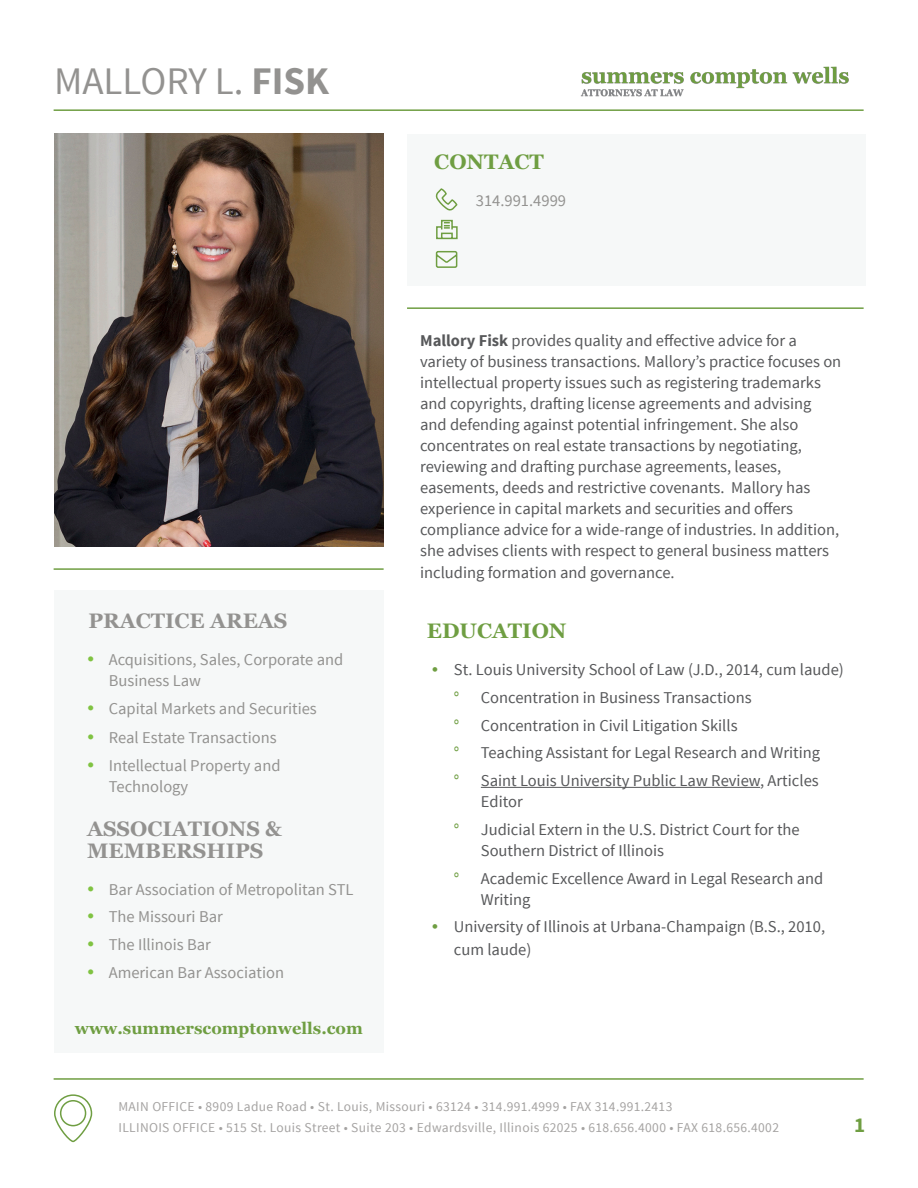
<style>
.page{position:relative;width:918px;height:1188px;background:#fff}
.page>*{position:absolute;margin:0;border:0;box-sizing:border-box;transform-origin:0 0}
.t1{font:39px "Source Sans Pro";color:#939290}
.list{font:700 21px "Georgia";color:#939290}
.list-2{font:700 21px "Georgia";color:#6f9e42}
.t2{font:700 21px "Source Sans Pro";color:#6f9e42}
.t3{font:16.5px/21px "Source Sans Pro";color:#57585a}
.t4{font:16.5px/21px "Source Sans Pro";color:#939290}
.t5{font:700 16.5px "Georgia";color:#6f9e42}
.t6{font:16.5px "Source Sans Pro";color:#6f9e42}
.t7{font:13.5px/21px "Source Sans Pro";letter-spacing:.025em;color:#a5a3a2}
.s1{font-weight:700}
.s2{font-family:"Futura PT";font-size:18px;color:#80c342}
.s3{font-family:"Futura PT";color:#6f9e42}
</style>
<div class="page">
<div style="left:54px;top:590px;width:330px;height:462px;background:#f6f8f8"></div>
<div style="left:407px;top:134px;width:459px;height:151px;background:#f6f8f8"></div>
<img style="left:580px;top:66px;width:269px;height:31px">
<hr style="left:54px;top:109px;width:810px;height:2px;background:#6f9e42">
<hr style="left:54px;top:1078px;width:810px;height:2px;background:#6f9e42">
<svg style="left:435px;top:250px;width:23px;height:18px"></svg>
<svg style="left:435px;top:188px;width:23px;height:23px"></svg>
<svg style="left:436px;top:219px;width:22px;height:21px"></svg>
<hr style="left:54px;top:568px;width:330px;height:2px;background:#6f9e42">
<hr style="left:407px;top:307px;width:457px;height:2px;background:#6f9e42">
<svg style="left:54px;top:1094px;width:39px;height:49px"></svg>
<img style="left:54px;top:134px;width:330px;height:412px">
<hr style="left:481px;top:787px;width:279px;height:1px;background:#57585a">
<p class="t1" style="left:54px;top:57px;width:277px">MALLORY L. <span class="s1">FISK</span></p>
<p class="list-2" style="left:434px;top:146px;width:111px">CONTACT</p>
<p class="t4" style="left:476px;top:191px;width:92px">314.991.4999</p>
<p class="list" style="left:88px;top:605px;width:200px">PRACTICE AREAS</p>
<p class="t4" style="left:109px;top:649px;width:236px;text-indent:-27px"><span class="s2">•</span> Acquisitions, Sales, Corporate and<br>Business Law</p>
<p class="t4" style="left:82px;top:698px;width:237px"><span class="s2">•</span> Capital Markets and Securities</p>
<p class="t4" style="left:82px;top:727px;width:196px"><span class="s2">•</span> Real Estate Transactions</p>
<p class="t4" style="left:109px;top:755px;width:173px;text-indent:-27px"><span class="s2">•</span> Intellectual Property and<br>Technology</p>
<p class="list" style="left:87px;top:813px;width:197px">ASSOCIATIONS &amp;</p>
<p class="list" style="left:87px;top:835px;width:178px">MEMBERSHIPS</p>
<p class="t4" style="left:82px;top:879px;width:273px"><span class="s2">•</span> Bar Association of Metropolitan STL</p>
<p class="t4" style="left:82px;top:907px;width:143px"><span class="s2">•</span> The Missouri Bar</p>
<p class="t4" style="left:82px;top:934px;width:131px"><span class="s2">•</span> The Illinois Bar</p>
<p class="t4" style="left:82px;top:962px;width:204px"><span class="s2">•</span> American Bar Association</p>
<p class="t5" style="left:75px;top:1016px;width:290px">www.summerscomptonwells.com</p>
<p class="t3" style="left:420px;top:330px;width:423px"><span class="s1">Mallory Fisk</span> provides quality and effective advice for a variety of business transactions. Mallory’s practice focuses on intellectual property issues such as registering trademarks and copyrights, drafting license agreements and advising and defending against potential infringement. She also concentrates on real estate transactions by negotiating, reviewing and drafting purchase agreements, leases, easements, deeds and restrictive covenants. Mallory has experience in capital markets and securities and offers compliance advice for a wide-range of industries. In addition, she advises clients with respect to general business matters</p>
<p class="t3" style="left:420px;top:563px;width:256px">including formation and governance.</p>
<p class="list-2" style="left:427px;top:615px;width:141px">EDUCATION</p>
<p class="t3" style="left:427px;top:659px;width:419px"><span class="s3">•</span> St. Louis University School of Law (J.D., 2014, cum laude)</p>
<p class="t6" style="left:454px;top:687px;width:7px">°</p>
<p class="t3" style="left:481px;top:687px;width:272px">Concentration in Business Transactions</p>
<p class="t6" style="left:454px;top:715px;width:7px">°</p>
<p class="t3" style="left:481px;top:715px;width:258px">Concentration in Civil Litigation Skills</p>
<p class="t6" style="left:454px;top:743px;width:7px">°</p>
<p class="t3" style="left:481px;top:743px;width:341px">Teaching Assistant for Legal Research and Writing</p>
<p class="t6" style="left:454px;top:770px;width:7px">°</p>
<p class="t3" style="left:481px;top:770px;width:339px">Saint Louis University Public Law Review, Articles<br>Editor</p>
<p class="t6" style="left:454px;top:819px;width:7px">°</p>
<p class="t3" style="left:481px;top:819px;width:320px">Judicial Extern in the U.S. District Court for the<br>Southern District of Illinois</p>
<p class="t6" style="left:454px;top:868px;width:7px">°</p>
<p class="t3" style="left:481px;top:868px;width:344px">Academic Excellence Award in Legal Research and<br>Writing</p>
<p class="t3" style="left:454px;top:916px;width:373px;line-height:22.5px;text-indent:-27px"><span class="s3">•</span> University of Illinois at Urbana-Champaign (B.S., 2010, cum laude)</p>
<p class="t7" style="left:118px;top:1096px;width:662px">MAIN OFFICE • 8909 Ladue Road • St. Louis, Missouri • 63124 • 314.991.4999 • FAX 314.991.2413<br>ILLINOIS OFFICE • 515 St. Louis Street • Suite 203 • Edwardsville, Illinois 62025 • 618.656.4000 • FAX 618.656.4002</p>
<p class="t2" style="left:854px;top:1112px;width:13px">1</p>
</div>
